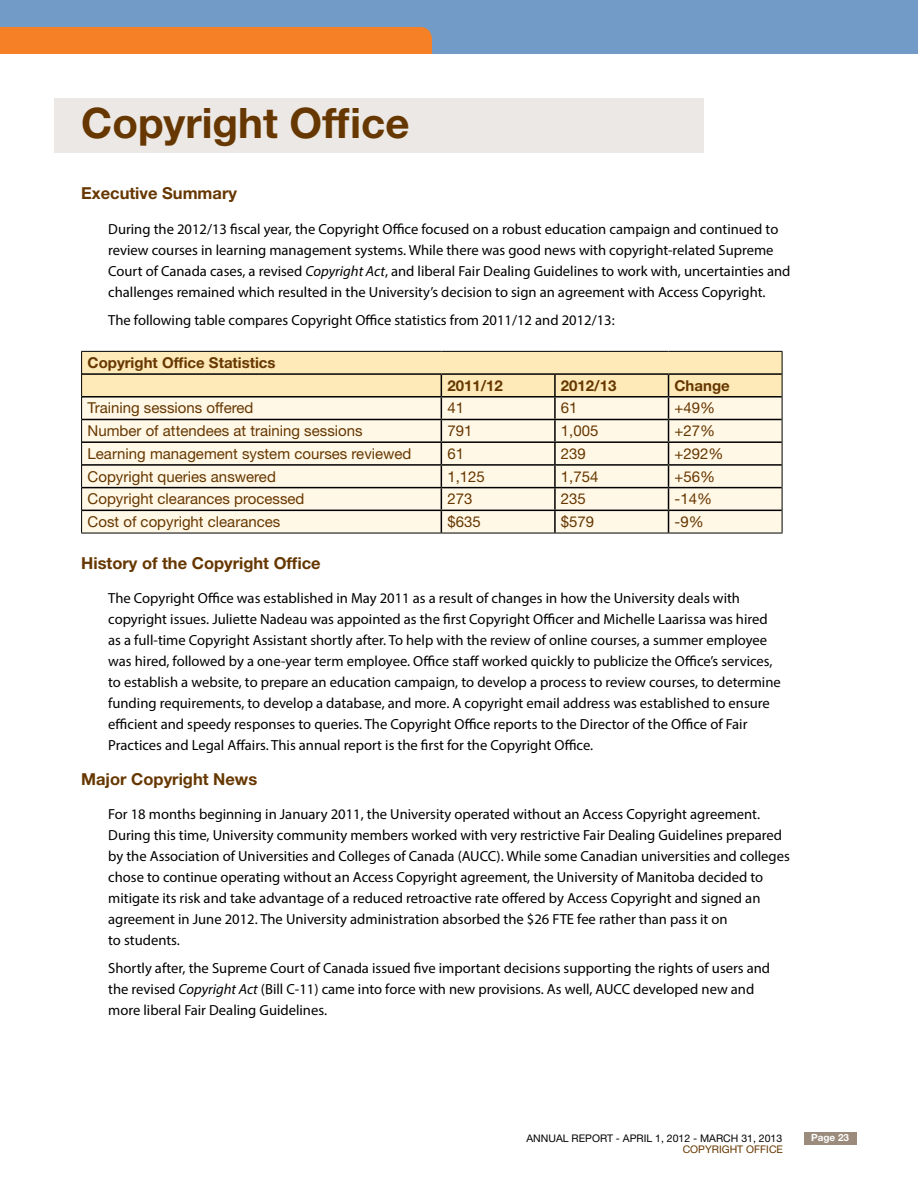
<style>
.page{position:relative;width:918px;height:1188px;background:#fff}
.page>*{position:absolute;margin:0;border:0;box-sizing:border-box;transform-origin:0 0}
.Section_Heading{font:700 42px "Helvetica Neue LT Std";color:#663700}
.Subhead_1{font:700 16.5px "Helvetica Neue LT Std";color:#663700}
.Subhead_1-2{font:15px "Helvetica Neue LT Std";color:#663700}
.Subhead_1-3{font:700 15px "Helvetica Neue LT Std";color:#663700}
.Body_Copy{font:14.7px/21px "Myriad Pro";color:#000}
.t1{font:10.5px "Helvetica Neue LT Std";color:#000}
.t2{font:10.5px "Helvetica Neue LT Std";color:#663700}
.Subhead_1-4{font:700 9.9px "Helvetica Neue LT Std";color:#fff}
.s1{font-style:italic}
</style>
<div class="page">
<div style="left:0;top:0;width:918px;height:54px;background:#729bc7"></div>
<div style="left:804px;top:1132px;width:53px;height:13px;background:#9a8b7d"></div>
<div style="left:0;top:27px;width:432px;height:27px;background:#f58025"></div>
<div style="left:54px;top:98px;width:649px;height:54px;background:#ebe8e5"></div>
<svg style="left:81px;top:351px;width:702px;height:182px;background:#ece2cb"></svg>
<hr style="left:81px;top:533px;width:360px;height:1px;background:#000">
<hr style="left:441px;top:533px;width:114px;height:1px;background:#000">
<hr style="left:555px;top:533px;width:114px;height:1px;background:#000">
<hr style="left:669px;top:533px;width:113px;height:1px;background:#000">
<p class="Section_Heading" style="left:81px;top:97px;width:330px">Copyright Office</p>
<p class="Subhead_1" style="left:81px;top:183px;width:157px">Executive Summary</p>
<p class="Body_Copy" style="left:108px;top:218px;width:684px">During the 2012/13 fiscal year, the Copyright Office focused on a robust education campaign and continued to review courses in learning management systems. While there was good news with copyright-related Supreme Court of Canada cases, a revised <span class="s1">Copyright Act</span>, and liberal Fair Dealing Guidelines to work with, uncertainties and challenges remained which resulted in the University’s decision to sign an agreement with Access Copyright.</p>
<p class="Body_Copy" style="left:108px;top:309px;width:508px">The following table compares Copyright Office statistics from 2011/12 and 2012/13:</p>
<p class="Subhead_1-3" style="left:88px;top:353px;width:190px">Copyright Office Statistics</p>
<p class="Subhead_1-3" style="left:447px;top:376px;width:57px">2011/12</p>
<p class="Subhead_1-3" style="left:561px;top:376px;width:57px">2012/13</p>
<p class="Subhead_1-3" style="left:675px;top:376px;width:57px">Change</p>
<p class="Subhead_1-2" style="left:88px;top:399px;width:167px">Training sessions offered</p>
<p class="Subhead_1-2" style="left:447px;top:399px;width:18px">41</p>
<p class="Subhead_1-2" style="left:561px;top:399px;width:18px">61</p>
<p class="Subhead_1-2" style="left:675px;top:399px;width:42px">+49%</p>
<p class="Subhead_1-2" style="left:88px;top:422px;width:277px">Number of attendees at training sessions</p>
<p class="Subhead_1-2" style="left:447px;top:422px;width:27px">791</p>
<p class="Subhead_1-2" style="left:561px;top:422px;width:39px">1,005</p>
<p class="Subhead_1-2" style="left:675px;top:422px;width:42px">+27%</p>
<p class="Subhead_1-2" style="left:88px;top:445px;width:325px">Learning management system courses reviewed</p>
<p class="Subhead_1-2" style="left:447px;top:445px;width:18px">61</p>
<p class="Subhead_1-2" style="left:561px;top:445px;width:27px">239</p>
<p class="Subhead_1-2" style="left:675px;top:445px;width:51px">+292%</p>
<p class="Subhead_1-2" style="left:88px;top:467px;width:190px">Copyright queries answered</p>
<p class="Subhead_1-2" style="left:447px;top:467px;width:39px">1,125</p>
<p class="Subhead_1-2" style="left:561px;top:467px;width:39px">1,754</p>
<p class="Subhead_1-2" style="left:675px;top:467px;width:42px">+56%</p>
<p class="Subhead_1-2" style="left:88px;top:490px;width:218px">Copyright clearances processed</p>
<p class="Subhead_1-2" style="left:447px;top:490px;width:27px">273</p>
<p class="Subhead_1-2" style="left:561px;top:490px;width:27px">235</p>
<p class="Subhead_1-2" style="left:675px;top:490px;width:39px">-14%</p>
<p class="Subhead_1-2" style="left:88px;top:513px;width:194px">Cost of copyright clearances</p>
<p class="Subhead_1-2" style="left:447px;top:513px;width:35px">$635</p>
<p class="Subhead_1-2" style="left:561px;top:513px;width:35px">$579</p>
<p class="Subhead_1-2" style="left:675px;top:513px;width:31px">-9%</p>
<p class="Subhead_1" style="left:81px;top:553px;width:241px">History of the Copyright Office</p>
<p class="Body_Copy" style="left:108px;top:588px;width:674px">The Copyright Office was established in May 2011 as a result of changes in how the University deals with copyright issues. Juliette Nadeau was appointed as the first Copyright Officer and Michelle Laarissa was hired as a full-time Copyright Assistant shortly after. To help with the review of online courses, a summer employee was hired, followed by a one-year term employee. Office staff worked quickly to publicize the Office’s services, to establish a website, to prepare an education campaign, to develop a process to review courses, to determine funding requirements, to develop a database, and more. A copyright email address was established to ensure efficient and speedy responses to queries. The Copyright Office reports to the Director of the Office of Fair Practices and Legal Affairs. This annual report is the first for the Copyright Office.</p>
<p class="Subhead_1" style="left:81px;top:769px;width:177px">Major Copyright News</p>
<p class="Body_Copy" style="left:108px;top:804px;width:683px">For 18 months beginning in January 2011, the University operated without an Access Copyright agreement.<br>During this time, University community members worked with very restrictive Fair Dealing Guidelines prepared by the Association of Universities and Colleges of Canada (AUCC). While some Canadian universities and colleges chose to continue operating without an Access Copyright agreement, the University of Manitoba decided to mitigate its risk and take advantage of a reduced retroactive rate offered by Access Copyright and signed an agreement in June 2012. The University administration absorbed the $26 FTE fee rather than pass it on<br>to students.</p>
<p class="Body_Copy" style="left:108px;top:957px;width:663px">Shortly after, the Supreme Court of Canada issued five important decisions supporting the rights of users and the revised <span class="s1">Copyright Act</span> (Bill C-11) came into force with new provisions. As well, AUCC developed new and more liberal Fair Dealing Guidelines.</p>
<p class="t1" style="left:527px;top:1132px;width:257px">ANNUAL REPORT - APRIL 1, 2012 - MARCH 31, 2013</p>
<p class="t2" style="left:683px;top:1143px;width:102px">COPYRIGHT OFFICE</p>
<p class="Subhead_1-4" style="left:811px;top:1132px;width:39px">Page 23</p>
</div>
